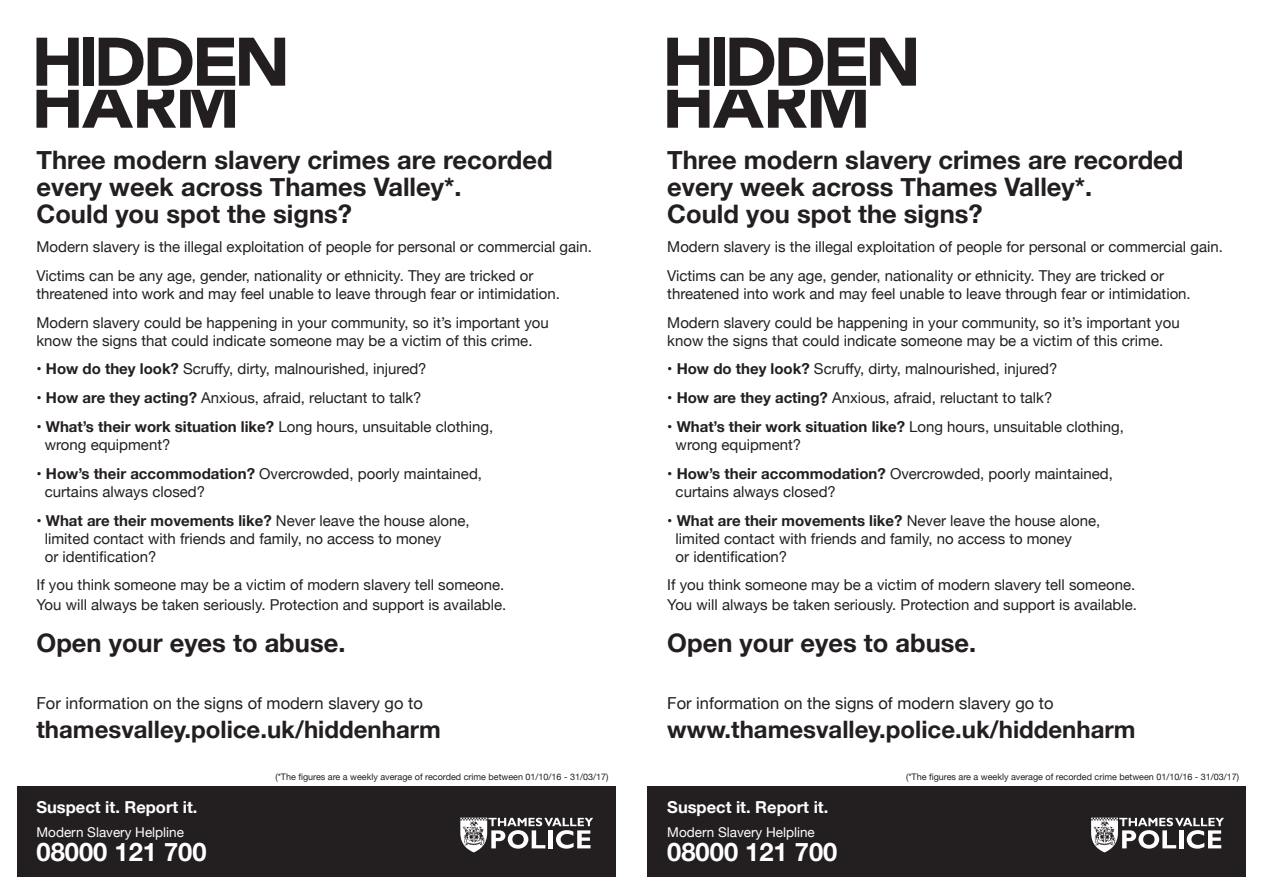
<style>
.page{position:relative;width:1263px;height:893px;background:#fff}
.page>*{position:absolute;margin:0;border:0;box-sizing:border-box;transform-origin:0 0}
.t1{font:700 25.5px/27px "Helvetica Neue";color:#231f20}
.t2{font:700 25.5px "Helvetica Neue";color:#fff}
.t3{font:700 24px "Helvetica Neue";color:#231f20}
.t4{font:16.5px "Helvetica Neue";color:#231f20}
.t5{font:700 16.5px "Helvetica Neue";color:#fff}
.t6{font:15px/18px "Helvetica Neue";color:#231f20}
.t7{font:13.5px "Helvetica Neue";color:#fff}
.t8{font:9px "Helvetica Neue";color:#231f20}
.s1{font-weight:700}
</style>
<div class="page">
<div style="left:17px;top:787px;width:598px;height:90px;background:#231f20"></div>
<div style="left:647px;top:787px;width:599px;height:90px;background:#231f20"></div>
<svg style="left:460px;top:818px;width:133px;height:34px"></svg>
<svg style="left:1091px;top:818px;width:133px;height:34px"></svg>
<div style="left:83px;top:37px;width:11px;height:48px;background:#231f20"></div>
<svg style="left:36px;top:38px;width:249px;height:90px"></svg>
<div style="left:714px;top:37px;width:11px;height:48px;background:#231f20"></div>
<svg style="left:667px;top:38px;width:249px;height:90px"></svg>
<p class="t1" style="left:36px;top:148px;width:518px">Three modern slavery crimes are recorded every week across Thames Valley*.<br>Could you spot the signs?</p>
<p class="t6" style="left:36px;top:238px;width:557px">Modern slavery is the illegal exploitation of people for personal or commercial gain.</p>
<p class="t6" style="left:36px;top:267px;width:525px">Victims can be any age, gender, nationality or ethnicity. They are tricked or threatened into work and may feel unable to leave through fear or intimidation.</p>
<p class="t6" style="left:36px;top:314px;width:514px">Modern slavery could be happening in your community, so it’s important you know the signs that could indicate someone may be a victim of this crime.</p>
<p class="t6" style="left:36px;top:361px;width:392px"><span class="s1">• How do they look?</span> Scruffy, dirty, malnourished, injured?</p>
<p class="t6" style="left:36px;top:390px;width:387px"><span class="s1">• How are they acting?</span> Anxious, afraid, reluctant to talk?</p>
<p class="t6" style="left:45px;top:418px;width:450px;text-indent:-8px"><span class="s1">• What’s their work situation like?</span> Long hours, unsuitable clothing, wrong equipment?</p>
<p class="t6" style="left:45px;top:465px;width:439px;text-indent:-8px"><span class="s1">• How’s their accommodation?</span> Overcrowded, poorly maintained, curtains always closed?</p>
<p class="t6" style="left:45px;top:512px;width:426px;text-indent:-8px"><span class="s1">• What are their movements like?</span> Never leave the house alone, limited contact with friends and family, no access to money<br>or identification?</p>
<p class="t6" style="left:36px;top:576px;width:471px;line-height:19.8px">If you think someone may be a victim of modern slavery tell someone.<br>You will always be taken seriously. Protection and support is available.</p>
<p class="t1" style="left:36px;top:630px;width:310px">Open your eyes to abuse.</p>
<p class="t4" style="left:36px;top:691px;width:388px">For information on the signs of modern slavery go to</p>
<p class="t3" style="left:36px;top:711px;width:406px">thamesvalley.police.uk/hiddenharm</p>
<p class="t1" style="left:667px;top:148px;width:518px">Three modern slavery crimes are recorded every week across Thames Valley*.<br>Could you spot the signs?</p>
<p class="t6" style="left:667px;top:238px;width:557px">Modern slavery is the illegal exploitation of people for personal or commercial gain.</p>
<p class="t6" style="left:667px;top:267px;width:525px">Victims can be any age, gender, nationality or ethnicity. They are tricked or threatened into work and may feel unable to leave through fear or intimidation.</p>
<p class="t6" style="left:667px;top:314px;width:514px">Modern slavery could be happening in your community, so it’s important you know the signs that could indicate someone may be a victim of this crime.</p>
<p class="t6" style="left:667px;top:361px;width:392px"><span class="s1">• How do they look?</span> Scruffy, dirty, malnourished, injured?</p>
<p class="t6" style="left:667px;top:390px;width:387px"><span class="s1">• How are they acting?</span> Anxious, afraid, reluctant to talk?</p>
<p class="t6" style="left:676px;top:418px;width:450px;text-indent:-8px"><span class="s1">• What’s their work situation like?</span> Long hours, unsuitable clothing, wrong equipment?</p>
<p class="t6" style="left:676px;top:465px;width:439px;text-indent:-8px"><span class="s1">• How’s their accommodation?</span> Overcrowded, poorly maintained, curtains always closed?</p>
<p class="t6" style="left:676px;top:512px;width:426px;text-indent:-8px"><span class="s1">• What are their movements like?</span> Never leave the house alone, limited contact with friends and family, no access to money<br>or identification?</p>
<p class="t6" style="left:667px;top:576px;width:471px;line-height:19.8px">If you think someone may be a victim of modern slavery tell someone.<br>You will always be taken seriously. Protection and support is available.</p>
<p class="t1" style="left:667px;top:630px;width:310px">Open your eyes to abuse.</p>
<p class="t4" style="left:667px;top:691px;width:388px">For information on the signs of modern slavery go to</p>
<p class="t3" style="left:667px;top:711px;width:470px">www.thamesvalley.police.uk/hiddenharm</p>
<p class="t5" style="left:36px;top:794px;width:163px">Suspect it. Report it.</p>
<p class="t7" style="left:36px;top:823px;width:149px">Modern Slavery Helpline</p>
<p class="t2" style="left:36px;top:832px;width:172px">08000 121 700</p>
<p class="t8" style="left:275px;top:770px;width:335px">(*The figures are a weekly average of recorded crime between 01/10/16 - 31/03/17)</p>
<p class="t8" style="left:906px;top:770px;width:335px">(*The figures are a weekly average of recorded crime between 01/10/16 - 31/03/17)</p>
<p class="t5" style="left:667px;top:794px;width:163px">Suspect it. Report it.</p>
<p class="t7" style="left:667px;top:823px;width:149px">Modern Slavery Helpline</p>
<p class="t2" style="left:667px;top:832px;width:172px">08000 121 700</p>
</div>
